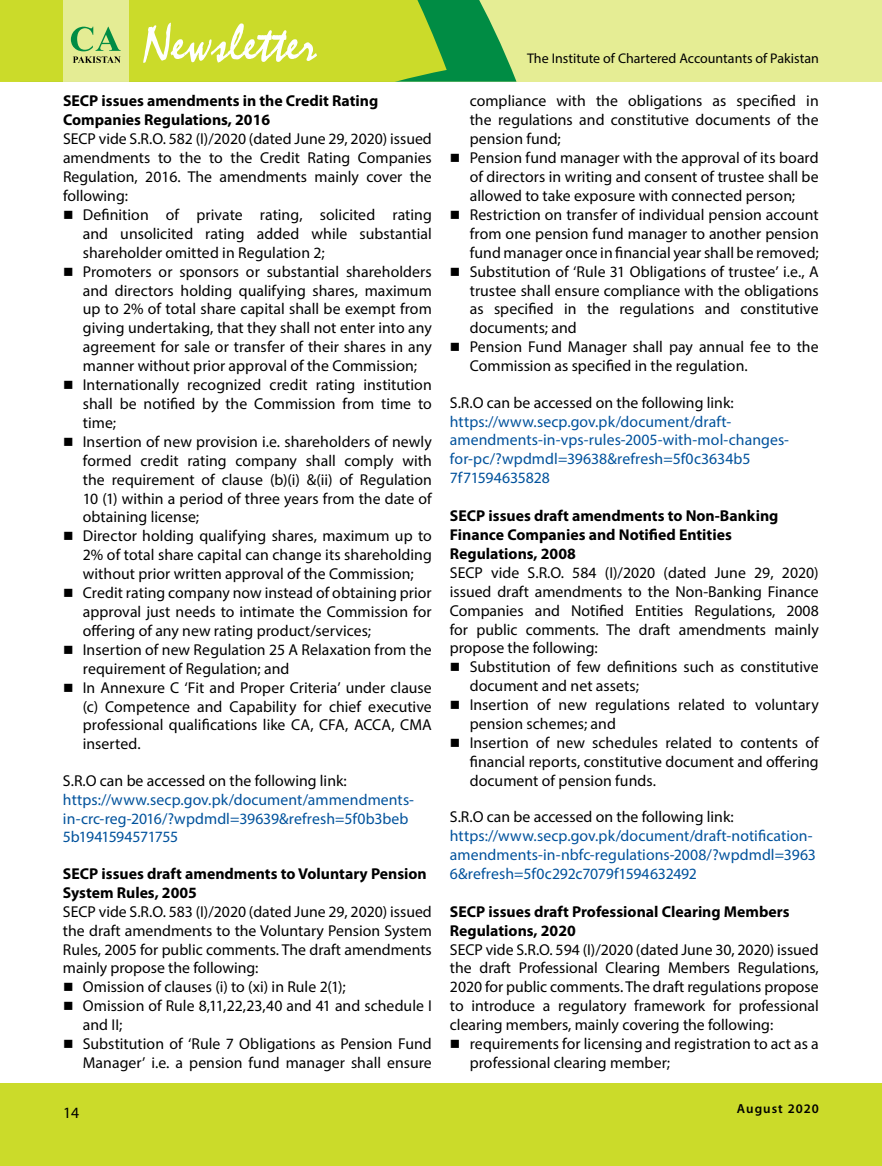
<style>
.page{position:relative;width:882px;height:1166px;background:#fff}
.page>*{position:absolute;margin:0;border:0;box-sizing:border-box;transform-origin:0 0}
.t1{font:54.25px "Mistral";color:#fff}
.t2{font:15.75px/18.9px "Myriad Pro";color:#000;text-align:justify}
.t3{font:15.75px/18.9px "Myriad Pro";color:#00529c}
.t4{font:700 15.75px/18.9px "Myriad Pro";color:#000}
.t5{font:14px "Myriad Pro";color:#000}
.t6{font:600 13.12px "Myriad Pro";letter-spacing:.08em;color:#000}
</style>
<div class="page">
<div style="left:0;top:1083px;width:882px;height:83px;background:#cbdb2a"></div>
<div style="left:0;top:0;width:882px;height:82px;background:#e5ed94"></div>
<svg style="left:0;top:0;width:517px;height:82px;background:#b1d13d"></svg>
<h1 class="t1" style="left:143px;top:13px;width:175px">Newsletter</h1>
<p class="t4" style="left:63px;top:91px;width:317px">SECP issues amendments in the Credit Rating<br>Companies Regulations, 2016</p>
<p class="t2" style="left:63px;top:129px;width:370px">SECP vide S.R.O. 582 (I)/2020 (dated June 29, 2020) issued amendments to the to the Credit Rating Companies Regulation, 2016. The amendments mainly cover the following:</p>
<p class="t2" style="left:83px;top:205px;width:350px;text-indent:-20px">■ Definition of private rating, solicited rating and unsolicited rating added while substantial shareholder omitted in Regulation 2;</p>
<p class="t2" style="left:83px;top:262px;width:351px;text-indent:-20px">■ Promoters or sponsors or substantial shareholders and directors holding qualifying shares, maximum up to 2% of total share capital shall be exempt from giving undertaking, that they shall not enter into any agreement for sale or transfer of their shares in any manner without prior approval of the Commission;</p>
<p class="t2" style="left:83px;top:375px;width:350px;text-indent:-20px">■ Internationally recognized credit rating institution shall be notified by the Commission from time to time;</p>
<p class="t2" style="left:83px;top:432px;width:350px;text-indent:-20px">■ Insertion of new provision i.e. shareholders of newly formed credit rating company shall comply with the requirement of clause (b)(i) &amp;(ii) of Regulation 10 (1) within a period of three years from the date of obtaining license;</p>
<p class="t2" style="left:83px;top:526px;width:351px;text-indent:-20px">■ Director holding qualifying shares, maximum up to 2% of total share capital can change its shareholding without prior written approval of the Commission;</p>
<p class="t2" style="left:83px;top:583px;width:350px;text-indent:-20px">■ Credit rating company now instead of obtaining prior approval just needs to intimate the Commission for offering of any new rating product/services;</p>
<p class="t2" style="left:83px;top:640px;width:350px;text-indent:-20px">■ Insertion of new Regulation 25 A Relaxation from the requirement of Regulation; and</p>
<p class="t2" style="left:83px;top:677px;width:351px;text-indent:-20px">■ In Annexure C ‘Fit and Proper Criteria’ under clause (c) Competence and Capability for chief executive professional qualifications like CA, CFA, ACCA, CMA inserted.</p>
<p class="t2" style="left:63px;top:770px;width:285px">S.R.O can be accessed on the following link:</p>
<p class="t3" style="left:63px;top:789px;width:353px">https://www.secp.gov.pk/document/ammendments&shy;in-crc-reg-2016/?wpdmdl=39639&amp;refresh=5f0b3beb<br>5b1941594571755</p>
<p class="t4" style="left:63px;top:863px;width:365px">SECP issues draft amendments to Voluntary Pension<br>System Rules, 2005</p>
<p class="t2" style="left:63px;top:901px;width:370px">SECP vide S.R.O. 583 (I)/2020 (dated June 29, 2020) issued the draft amendments to the Voluntary Pension System Rules, 2005 for public comments. The draft amendments mainly propose the following:</p>
<p class="t2" style="left:63px;top:977px;width:284px">■ Omission of clauses (i) to (xi) in Rule 2(1);</p>
<p class="t2" style="left:83px;top:996px;width:350px;text-indent:-20px">■ Omission of Rule 8,11,22,23,40 and 41 and schedule I and II;</p>
<p class="t2" style="left:63px;top:1034px;width:370px;text-align:right">■ Substitution of ‘Rule 7 Obligations as Pension Fund<br>Manager’ i.e. a pension fund manager shall ensure</p>
<p class="t5" style="left:527px;top:50px;width:293px">The Institute of Chartered Accountants of Pakistan</p>
<p class="t2" style="left:470px;top:91px;width:350px">compliance with the obligations as specified in the regulations and constitutive documents of the pension fund;</p>
<p class="t2" style="left:470px;top:148px;width:350px;text-indent:-20px">■ Pension fund manager with the approval of its board of directors in writing and consent of trustee shall be allowed to take exposure with connected person;</p>
<p class="t2" style="left:470px;top:205px;width:351px;text-indent:-20px">■ Restriction on transfer of individual pension account from one pension fund manager to another pension fund manager once in financial year shall be removed;</p>
<p class="t2" style="left:470px;top:262px;width:351px;text-indent:-20px">■ Substitution of ‘Rule 31 Obligations of trustee’ i.e., A trustee shall ensure compliance with the obligations as specified in the regulations and constitutive documents; and</p>
<p class="t2" style="left:470px;top:337px;width:350px;text-indent:-20px">■ Pension Fund Manager shall pay annual fee to the<br>Commission as specified in the regulation.</p>
<p class="t2" style="left:450px;top:392px;width:285px">S.R.O can be accessed on the following link:</p>
<p class="t3" style="left:450px;top:411px;width:341px">https://www.secp.gov.pk/document/draft&shy;amendments-in-vps-rules-2005-with-mol-changes&shy;for-pc/?wpdmdl=39638&amp;refresh=5f0c3634b5<br>7f71594635828</p>
<p class="t4" style="left:450px;top:506px;width:330px">SECP issues draft amendments to Non-Banking<br>Finance Companies and Notified Entities<br>Regulations, 2008</p>
<p class="t2" style="left:450px;top:563px;width:370px">SECP vide S.R.O. 584 (I)/2020 (dated June 29, 2020) issued draft amendments to the Non-Banking Finance Companies and Notified Entities Regulations, 2008 for public comments. The draft amendments mainly propose the following:</p>
<p class="t2" style="left:470px;top:657px;width:350px;text-indent:-20px">■ Substitution of few definitions such as constitutive document and net assets;</p>
<p class="t2" style="left:470px;top:695px;width:350px;text-indent:-20px">■ Insertion of new regulations related to voluntary pension schemes; and</p>
<p class="t2" style="left:470px;top:733px;width:351px;text-indent:-20px">■ Insertion of new schedules related to contents of financial reports, constitutive document and offering document of pension funds.</p>
<p class="t2" style="left:450px;top:807px;width:285px">S.R.O can be accessed on the following link:</p>
<p class="t3" style="left:450px;top:826px;width:368px">https://www.secp.gov.pk/document/draft-notification&shy;amendments-in-nbfc-regulations-2008/?wpdmdl=3963<br>6&amp;refresh=5f0c292c7079f1594632492</p>
<p class="t4" style="left:450px;top:901px;width:341px">SECP issues draft Professional Clearing Members<br>Regulations, 2020</p>
<p class="t2" style="left:450px;top:939px;width:370px">SECP vide S.R.O. 594 (I)/2020 (dated June 30, 2020) issued the draft Professional Clearing Members Regulations, 2020 for public comments. The draft regulations propose to introduce a regulatory framework for professional clearing members, mainly covering the following:</p>
<p class="t2" style="left:470px;top:1034px;width:351px;text-indent:-20px">■ requirements for licensing and registration to act as a professional clearing member;</p>
<p class="t2" style="left:63px;top:1103px;width:18px">14</p>
<p class="t6" style="left:737px;top:1100px;width:84px">August 2020</p>
</div>
